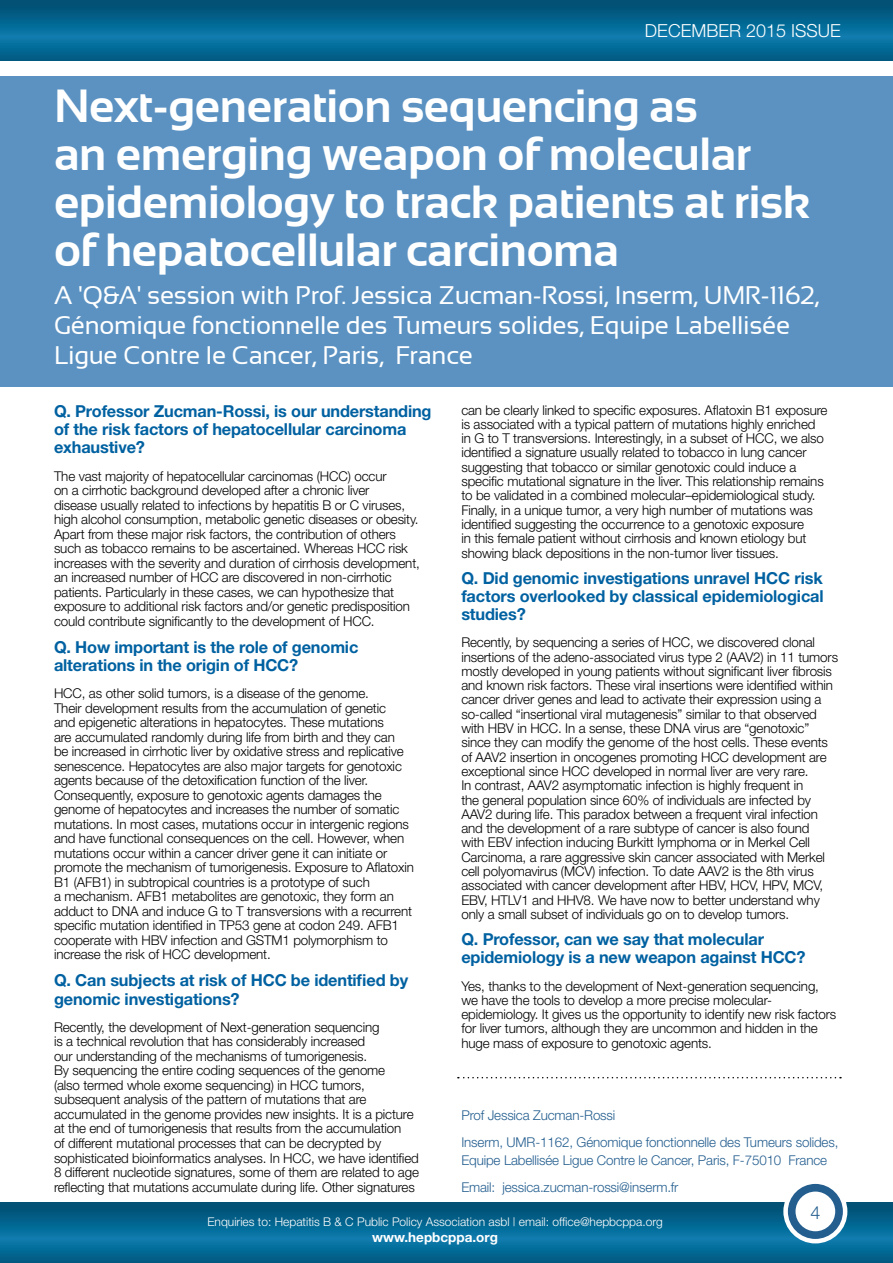
<style>
.page{position:relative;width:893px;height:1263px;background:#fff}
.page>*{position:absolute;margin:0;border:0;box-sizing:border-box;transform-origin:0 0}
.t1{font:700 46.5px/48px "Sansation";letter-spacing:-.01em;color:#fff}
.t2{font:25.5px/30px "Sansation";letter-spacing:-.01em;color:#fff}
.t3{font:300 18px "Helvetica Neue";color:#fff}
.t4{font:300 18px "Helvetica Neue";color:#245e8f}
.t5{font:700 16.5px/18.3px "Helvetica Neue";letter-spacing:-.01em;color:#0061a1}
.t6{font:300 13.5px/14.5px "Helvetica Neue";letter-spacing:-.01em;color:#000}
.t7{font:300 13.5px/26.5px "Helvetica Neue";letter-spacing:-.01em;color:#245e8f}
.t8{font:700 13.5px "Helvetica Neue";color:#fff}
.t9{font:300 12px "Helvetica Neue";color:#fff}
</style>
<div class="page">
<img style="left:0;top:1203px;width:893px;height:60px">
<img style="left:0;top:0;width:893px;height:60px">
<svg style="left:786px;top:1182px;width:59px;height:59px"></svg>
<div style="left:783px;top:1179px;width:64px;height:64px;border:4px solid #fff;border-radius:50%"></div>
<div style="left:795px;top:1191px;width:40px;height:40px;background:#fff;border-radius:50%"></div>
<svg style="left:458px;top:1077px;width:383px;height:1px"></svg>
<div style="left:0;top:77px;width:893px;height:310px;background:#5b92c2"></div>
<h3 class="t3" style="left:645px;top:20px;width:197px">DECEMBER 2015 ISSUE</h3>
<h1 class="t1" style="left:54px;top:82px;width:758px">Next-generation sequencing as<br>an emerging weapon of molecular epidemiology to track patients at risk of hepatocellular carcinoma</h1>
<h2 class="t2" style="left:54px;top:280px;width:767px">A 'Q&amp;A' session with Prof. Jessica Zucman-Rossi, Inserm, UMR-1162,<br>Génomique fonctionnelle des Tumeurs solides, Equipe Labellisée<br>Ligue Contre le Cancer, Paris, France</h2>
<p class="t5" style="left:54px;top:401px;width:379px">Q. Professor Zucman-Rossi, is our understanding of the risk factors of hepatocellular carcinoma exhaustive?</p>
<p class="t6" style="left:54px;top:468px;width:367px">The vast majority of hepatocellular carcinomas (HCC) occur<br>on a cirrhotic background developed after a chronic liver<br>disease usually related to infections by hepatitis B or C viruses, high alcohol consumption, metabolic genetic diseases or obesity.<br>Apart from these major risk factors, the contribution of others such as tobacco remains to be ascertained. Whereas HCC risk increases with the severity and duration of cirrhosis development, an increased number of HCC are discovered in non-cirrhotic patients. Particularly in these cases, we can hypothesize that exposure to additional risk factors and/or genetic predisposition could contribute significantly to the development of HCC.</p>
<p class="t5" style="left:54px;top:637px;width:306px">Q. How important is the role of genomic alterations in the origin of HCC?</p>
<p class="t6" style="left:54px;top:686px;width:361px">HCC, as other solid tumors, is a disease of the genome.<br>Their development results from the accumulation of genetic<br>and epigenetic alterations in hepatocytes. These mutations<br>are accumulated randomly during life from birth and they can<br>be increased in cirrhotic liver by oxidative stress and replicative senescence. Hepatocytes are also major targets for genotoxic agents because of the detoxification function of the liver.<br>Consequently, exposure to genotoxic agents damages the genome of hepatocytes and increases the number of somatic mutations. In most cases, mutations occur in intergenic regions and have functional consequences on the cell. However, when mutations occur within a cancer driver gene it can initiate or promote the mechanism of tumorigenesis. Exposure to Aflatoxin B1 (AFB1) in subtropical countries is a prototype of such<br>a mechanism. AFB1 metabolites are genotoxic, they form an adduct to DNA and induce G to T transversions with a recurrent specific mutation identified in TP53 gene at codon 249. AFB1 cooperate with HBV infection and GSTM1 polymorphism to increase the risk of HCC development.</p>
<p class="t5" style="left:54px;top:971px;width:356px">Q. Can subjects at risk of HCC be identified by genomic investigations?</p>
<p class="t6" style="left:54px;top:1019px;width:366px">Recently, the development of Next-generation sequencing<br>is a technical revolution that has considerably increased<br>our understanding of the mechanisms of tumorigenesis.<br>By sequencing the entire coding sequences of the genome<br>(also termed whole exome sequencing) in HCC tumors, subsequent analysis of the pattern of mutations that are accumulated in the genome provides new insights. It is a picture at the end of tumorigenesis that results from the accumulation<br>of different mutational processes that can be decrypted by sophisticated bioinformatics analyses. In HCC, we have identified 8 different nucleotide signatures, some of them are related to age reflecting that mutations accumulate during life. Other signatures</p>
<p class="t6" style="left:461px;top:402px;width:368px">can be clearly linked to specific exposures. Aflatoxin B1 exposure is associated with a typical pattern of mutations highly enriched in G to T transversions. Interestingly, in a subset of HCC, we also identified a signature usually related to tobacco in lung cancer suggesting that tobacco or similar genotoxic could induce a specific mutational signature in the liver. This relationship remains to be validated in a combined molecular–epidemiological study.<br>Finally, in a unique tumor, a very high number of mutations was identified suggesting the occurrence to a genotoxic exposure<br>in this female patient without cirrhosis and known etiology but showing black depositions in the non-tumor liver tissues.</p>
<p class="t5" style="left:461px;top:569px;width:364px;text-align:justify">Q. Did genomic investigations unravel HCC risk factors overlooked by classical epidemiological studies?</p>
<p class="t6" style="left:461px;top:635px;width:378px">Recently, by sequencing a series of HCC, we discovered clonal insertions of the adeno-associated virus type 2 (AAV2) in 11 tumors mostly developed in young patients without significant liver fibrosis and known risk factors. These viral insertions were identified within cancer driver genes and lead to activate their expression using a so-called “insertional viral mutagenesis” similar to that observed with HBV in HCC. In a sense, these DNA virus are “genotoxic” since they can modify the genome of the host cells. These events of AAV2 insertion in oncogenes promoting HCC development are exceptional since HCC developed in normal liver are very rare.<br>In contrast, AAV2 asymptomatic infection is highly frequent in<br>the general population since 60% of individuals are infected by AAV2 during life. This paradox between a frequent viral infection and the development of a rare subtype of cancer is also found<br>with EBV infection inducing Burkitt lymphoma or in Merkel Cell Carcinoma, a rare aggressive skin cancer associated with Merkel cell polyomavirus (MCV) infection. To date AAV2 is the 8th virus associated with cancer development after HBV, HCV, HPV, MCV, EBV, HTLV1 and HHV8. We have now to better understand why only a small subset of individuals go on to develop tumors.</p>
<p class="t5" style="left:461px;top:930px;width:346px">Q. Professor, can we say that molecular epidemiology is a new weapon against HCC?</p>
<p class="t6" style="left:461px;top:978px;width:376px">Yes, thanks to the development of Next-generation sequencing, we have the tools to develop a more precise molecular&shy;epidemiology. It gives us the opportunity to identify new risk factors for liver tumors, although they are uncommon and hidden in the huge mass of exposure to genotoxic agents.</p>
<p class="t7" style="left:461px;top:1102px;width:379px">Prof Jessica Zucman-Rossi<br>Inserm, UMR-1162, Génomique fonctionnelle des Tumeurs solides,</p>
<p class="t7" style="left:461px;top:1147px;width:367px">Equipe Labellisée Ligue Contre le Cancer, Paris, F-75010 France<br>Email: jessica.zucman-rossi@inserm.fr</p>
<p class="t9" style="left:207px;top:1214px;width:457px">Enquiries to: Hepatitis B &amp; C Public Policy Association asbl | email: office@hepbcppa.org</p>
<p class="t8" style="left:372px;top:1229px;width:127px">www.hepbcppa.org</p>
<h3 class="t4" style="left:810px;top:1201px;width:12px">4</h3>
</div>
